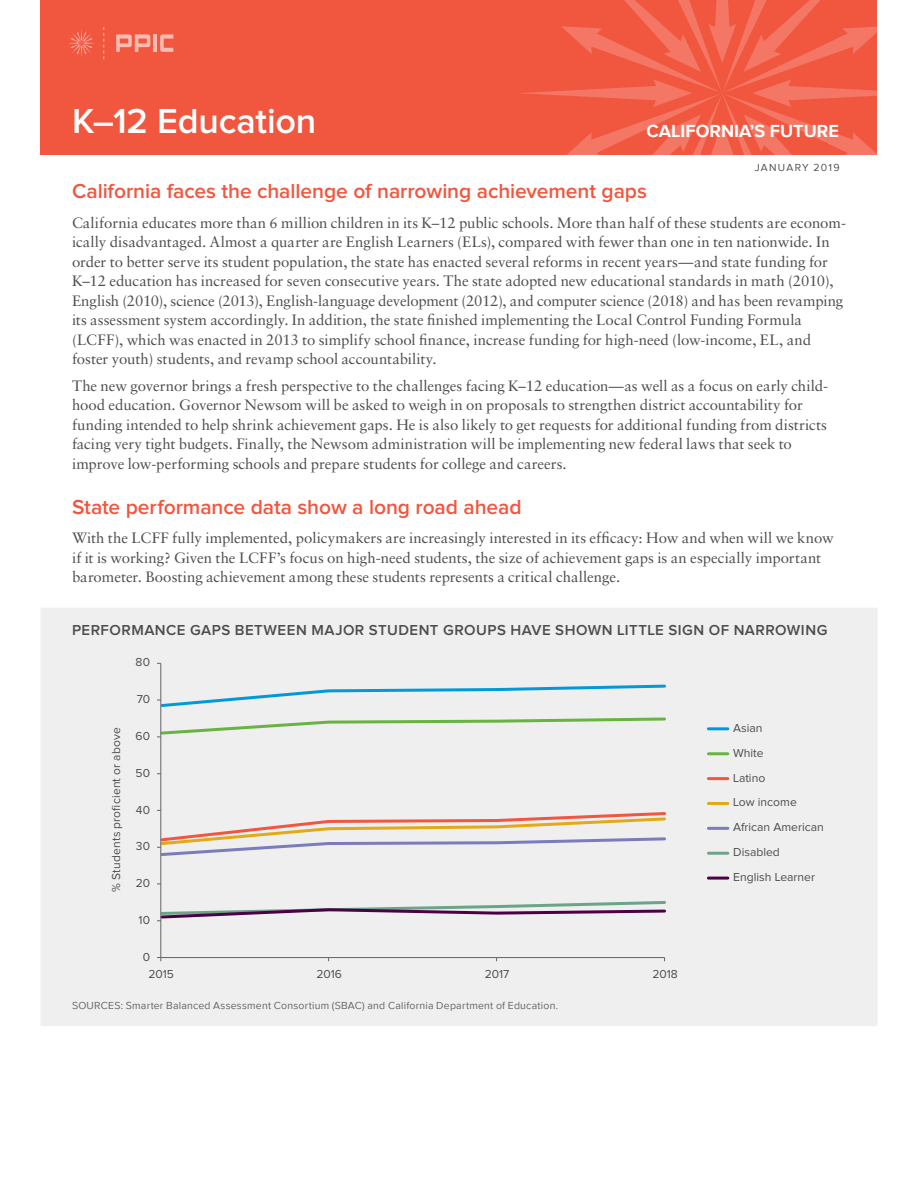
<style>
.page{position:relative;width:918px;height:1188px;background:#fff}
.page>*{position:absolute;margin:0;border:0;box-sizing:border-box;transform-origin:0 0}
.t1{font:600 36px "Proxima Nova";letter-spacing:-.005em;color:#fff}
.t2{font:600 21px "Proxima Nova";letter-spacing:-.005em;color:#f1563f}
.t3{font:700 18px "Proxima Nova";color:#fff}
.t4{font:15px/19.5px "Sabon";color:#4d4d4f}
.t5{font:600 15px "Proxima Nova";letter-spacing:.03em;color:#4d4d4f}
.t6{font:12px/24.9px "Proxima Nova";color:#4d4d4f}
.t7{font:10.5px "Proxima Nova";letter-spacing:.02em;color:#636466}
.t8{font:10.5px "Proxima Nova";letter-spacing:.125em;color:#4d4d4f}
</style>
<div class="page">
<div style="left:40px;top:0;width:838px;height:155px;background:#f1563f"></div>
<svg style="left:521px;top:0;width:357px;height:155px"></svg>
<svg style="left:103px;top:27px;width:1px;height:32px"></svg>
<svg style="left:68px;top:29px;width:27px;height:28px"></svg>
<svg style="left:116px;top:34px;width:34px;height:18px"></svg>
<hr style="left:153px;top:34px;width:4px;height:18px;background:#f9bbb2">
<svg style="left:160px;top:34px;width:13px;height:18px"></svg>
<div style="left:40px;top:608px;width:838px;height:418px;background:#efeff0"></div>
<hr style="left:161px;top:957px;width:504px;height:1px;background:#636466">
<svg style="left:157px;top:716px;width:509px;height:22px"></svg>
<svg style="left:157px;top:683px;width:509px;height:26px"></svg>
<svg style="left:157px;top:810px;width:509px;height:48px"></svg>
<svg style="left:157px;top:899px;width:509px;height:22px"></svg>
<hr style="left:708px;top:752px;width:20px;height:3px;background:#69b342">
<hr style="left:708px;top:727px;width:20px;height:3px;background:#009ada">
<hr style="left:708px;top:777px;width:20px;height:3px;background:#f1563f">
<hr style="left:708px;top:802px;width:20px;height:3px;background:#e3aa17">
<hr style="left:708px;top:827px;width:20px;height:3px;background:#7b7cbb">
<hr style="left:708px;top:852px;width:20px;height:3px;background:#6ba489">
<hr style="left:708px;top:877px;width:20px;height:3px;background:#4c0045">
<hr style="left:160px;top:663px;width:1px;height:295px;background:#636466">
<h1 class="t1" style="left:72px;top:105px;width:246px">K–12 Education</h1>
<p class="t3" style="left:647px;top:117px;width:194px">CALIFORNIA’S FUTURE</p>
<p class="t8" style="left:755px;top:159px;width:86px">JANUARY 2019</p>
<h2 class="t2" style="left:72px;top:181px;width:577px">California faces the challenge of narrowing achievement gaps</h2>
<p class="t4" style="left:72px;top:212px;width:775px">California educates more than 6 million children in its K–12 public schools. More than half of these students are econom&shy;ically disadvantaged. Almost a quarter are English Learners (ELs), compared with fewer than one in ten nationwide. In order to better serve its student population, the state has enacted several reforms in recent years—and state funding for K–12 education has increased for seven consecutive years. The state adopted new educational standards in math (2010), English (2010), science (2013), English-language development (2012), and computer science (2018) and has been revamping its assessment system accordingly. In addition, the state finished implementing the Local Control Funding Formula (LCFF), which was enacted in 2013 to simplify school finance, increase funding for high-need (low-income, EL, and foster youth) students, and revamp school accountability.</p>
<p class="t4" style="left:72px;top:376px;width:758px">The new governor brings a fresh perspective to the challenges facing K–12 education—as well as a focus on early child&shy;hood education. Governor Newsom will be asked to weigh in on proposals to strengthen district accountability for funding intended to help shrink achievement gaps. He is also likely to get requests for additional funding from districts facing very tight budgets. Finally, the Newsom administration will be implementing new federal laws that seek to improve low-performing schools and prepare students for college and careers.</p>
<h2 class="t2" style="left:72px;top:497px;width:451px">State performance data show a long road ahead</h2>
<p class="t4" style="left:72px;top:528px;width:763px">With the LCFF fully implemented, policymakers are increasingly interested in its efficacy: How and when will we know if it is working? Given the LCFF’s focus on high-need students, the size of achievement gaps is an especially important barometer. Boosting achievement among these students represents a critical challenge.</p>
<p class="t5" style="left:72px;top:623px;width:757px">PERFORMANCE GAPS BETWEEN MAJOR STUDENT GROUPS HAVE SHOWN LITTLE SIGN OF NARROWING</p>
<p class="t6" style="left:136px;top:651px;width:16px">80</p>
<p class="t6" style="left:104px;top:892px;width:166px;rotate:-90deg">% Students proficient or above</p>
<p class="t6" style="left:137px;top:687px;width:15px">70</p>
<p class="t6" style="left:136px;top:724px;width:16px">60</p>
<p class="t6" style="left:136px;top:761px;width:16px">50</p>
<p class="t6" style="left:136px;top:798px;width:16px">40</p>
<p class="t6" style="left:136px;top:834px;width:16px">30</p>
<p class="t6" style="left:136px;top:871px;width:16px">20</p>
<p class="t6" style="left:138px;top:908px;width:13px">10</p>
<p class="t6" style="left:143px;top:945px;width:9px">0</p>
<p class="t6" style="left:149px;top:962px;width:27px">2015</p>
<p class="t6" style="left:316px;top:962px;width:27px">2016</p>
<p class="t6" style="left:485px;top:962px;width:26px">2017</p>
<p class="t6" style="left:652px;top:962px;width:27px">2018</p>
<p class="t7" style="left:72px;top:998px;width:488px">SOURCES: Smarter Balanced Assessment Consortium (SBAC) and California Department of Education.</p>
<p class="t6" style="left:733px;top:716px;width:31px">Asian</p>
<p class="t6" style="left:733px;top:741px;width:32px">White</p>
<p class="t6" style="left:733px;top:766px;width:92px">Latino<br>Low income<br>African American<br>Disabled<br>English Learner</p>
</div>
